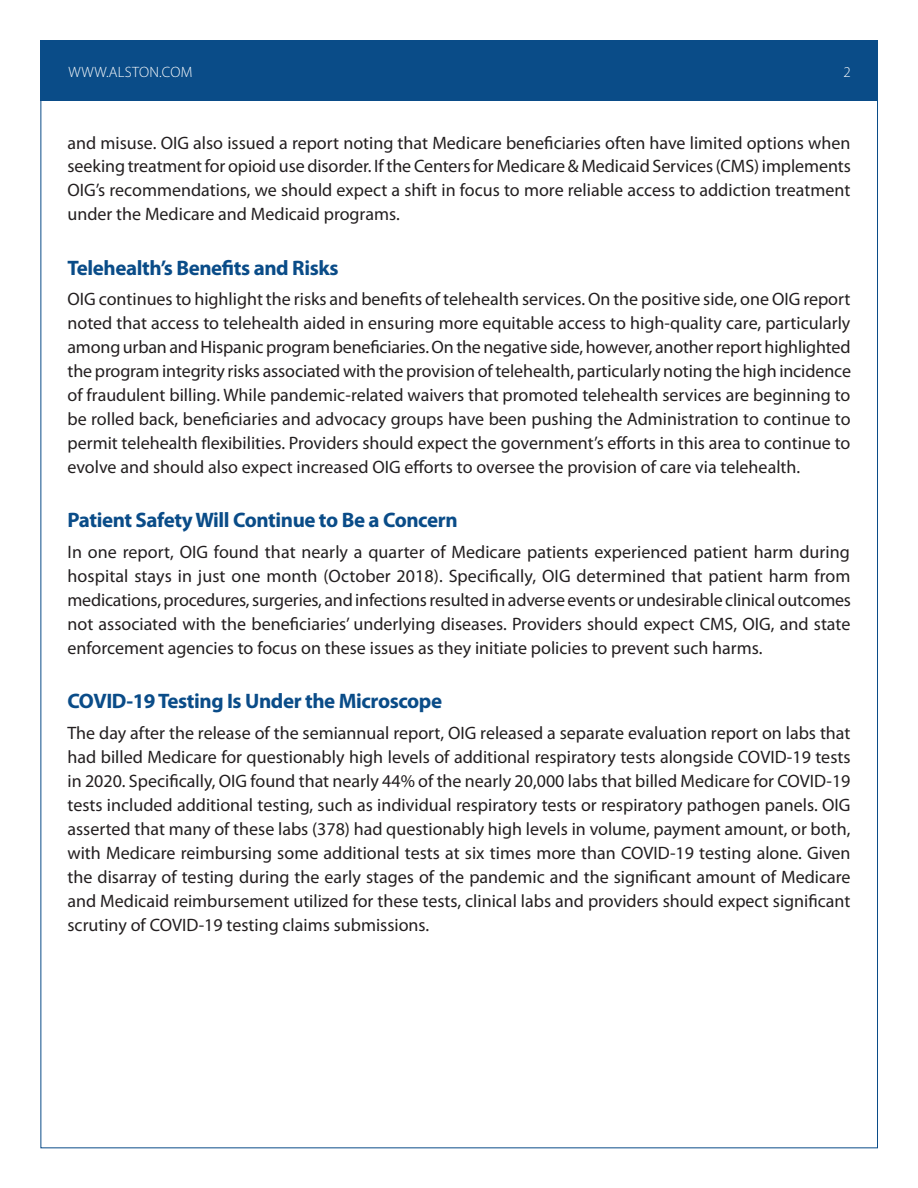
<style>
.page{position:relative;width:918px;height:1188px;background:#fff}
.page>*{position:absolute;margin:0;border:0;box-sizing:border-box;transform-origin:0 0}
.t1{font:700 21px "Myriad Pro";letter-spacing:-.02em;color:#0a4c88}
.t2{font:18px/24px "Myriad Pro";color:#231f20;text-align:justify}
.t3{font:300 15px "Myriad Pro";letter-spacing:.02em;color:#fff}
</style>
<div class="page">
<div style="left:40px;top:40px;width:838px;height:61px;background:#0a4c88"></div>
<p class="t3" style="left:68px;top:63px;width:126px">WWW.ALSTON.COM</p>
<p class="t3" style="left:843px;top:63px;width:9px">2</p>
<p class="t2" style="left:68px;top:130px;width:785px">and misuse. OIG also issued a report noting that Medicare beneficiaries often have limited options when seeking treatment for opioid use disorder. If the Centers for Medicare &amp; Medicaid Services (CMS) implements OIG’s recommendations, we should expect a shift in focus to more reliable access to addiction treatment under the Medicare and Medicaid programs.</p>
<p class="t1" style="left:68px;top:254px;width:273px">Telehealth’s Benefits and Risks</p>
<p class="t2" style="left:68px;top:287px;width:785px">OIG continues to highlight the risks and benefits of telehealth services. On the positive side, one OIG report noted that access to telehealth aided in ensuring more equitable access to high-quality care, particularly among urban and Hispanic program beneficiaries. On the negative side, however, another report highlighted the program integrity risks associated with the provision of telehealth, particularly noting the high incidence of fraudulent billing. While pandemic-related waivers that promoted telehealth services are beginning to be rolled back, beneficiaries and advocacy groups have been pushing the Administration to continue to permit telehealth flexibilities. Providers should expect the government’s efforts in this area to continue to evolve and should also expect increased OIG efforts to oversee the provision of care via telehealth.</p>
<p class="t1" style="left:68px;top:506px;width:392px">Patient Safety Will Continue to Be a Concern</p>
<p class="t2" style="left:68px;top:540px;width:785px">In one report, OIG found that nearly a quarter of Medicare patients experienced patient harm during hospital stays in just one month (October 2018). Specifically, OIG determined that patient harm from medications, procedures, surgeries, and infections resulted in adverse events or undesirable clinical outcomes not associated with the beneficiaries’ underlying diseases. Providers should expect CMS, OIG, and state enforcement agencies to focus on these issues as they initiate policies to prevent such harms.</p>
<p class="t1" style="left:68px;top:687px;width:376px">COVID-19 Testing Is Under the Microscope</p>
<p class="t2" style="left:68px;top:720px;width:785px">The day after the release of the semiannual report, OIG released a separate evaluation report on labs that had billed Medicare for questionably high levels of additional respiratory tests alongside COVID-19 tests in 2020. Specifically, OIG found that nearly 44% of the nearly 20,000 labs that billed Medicare for COVID-19 tests included additional testing, such as individual respiratory tests or respiratory pathogen panels. OIG asserted that many of these labs (378) had questionably high levels in volume, payment amount, or both, with Medicare reimbursing some additional tests at six times more than COVID-19 testing alone. Given the disarray of testing during the early stages of the pandemic and the significant amount of Medicare and Medicaid reimbursement utilized for these tests, clinical labs and providers should expect significant scrutiny of COVID-19 testing claims submissions.</p>
</div>
